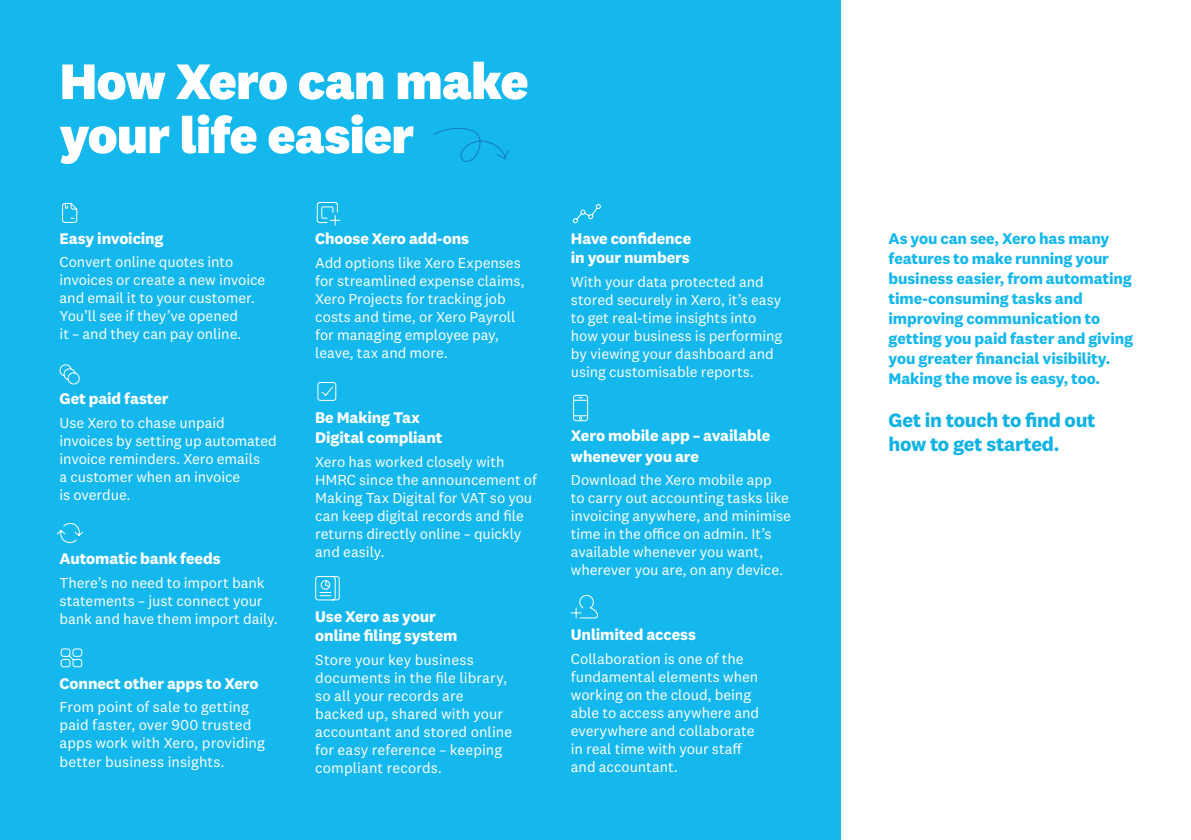
<style>
.page{position:relative;width:1191px;height:840px;background:#fff}
.page>*{position:absolute;margin:0;border:0;box-sizing:border-box;transform-origin:0 0}
.t1{font:800 51.8px/54px "National 2";letter-spacing:-.015em;color:#fff}
.t2{font:700 20px/24px "National 2";letter-spacing:-.015em;color:#11b3e4}
.t3{font:700 16px/20.4px "National 2";letter-spacing:-.005em;color:#fff}
.t4{font:700 16px/20px "National 2";letter-spacing:-.005em;color:#14b8ec}
.t5{font:15px/18px "National 2";letter-spacing:-.005em;color:#fff}
</style>
<div class="page">
<div style="left:0;top:0;width:840px;height:839px;background:#14b8ec"></div>
<svg style="left:433px;top:128px;width:77px;height:34px"></svg>
<svg style="left:62px;top:203px;width:16px;height:20px"></svg>
<svg style="left:59px;top:364px;width:21px;height:21px"></svg>
<svg style="left:60px;top:648px;width:23px;height:19px"></svg>
<svg style="left:573px;top:394px;width:15px;height:27px"></svg>
<svg style="left:317px;top:382px;width:20px;height:19px"></svg>
<svg style="left:57px;top:522px;width:27px;height:21px"></svg>
<svg style="left:572px;top:204px;width:29px;height:20px"></svg>
<svg style="left:315px;top:576px;width:25px;height:24px"></svg>
<svg style="left:316px;top:202px;width:25px;height:24px"></svg>
<svg style="left:570px;top:594px;width:28px;height:24px"></svg>
<p class="t1" style="left:60px;top:54px;width:470px">How Xero can make your life easier</p>
<p class="t3" style="left:60px;top:227px;width:106px">Easy invoicing</p>
<p class="t5" style="left:60px;top:253px;width:207px">Convert online quotes into invoices or create a new invoice and email it to your customer.<br>You’ll see if they’ve opened<br>it – and they can pay online.</p>
<p class="t3" style="left:60px;top:388px;width:111px">Get paid faster</p>
<p class="t5" style="left:60px;top:413px;width:219px">Use Xero to chase unpaid invoices by setting up automated invoice reminders. Xero emails<br>a customer when an invoice<br>is overdue.</p>
<p class="t3" style="left:60px;top:548px;width:162px">Automatic bank feeds</p>
<p class="t5" style="left:60px;top:573px;width:220px">There’s no need to import bank statements – just connect your bank and have them import daily.</p>
<p class="t3" style="left:60px;top:672px;width:201px">Connect other apps to Xero</p>
<p class="t5" style="left:60px;top:697px;width:207px">From point of sale to getting paid faster, over 900 trusted apps work with Xero, providing better business insights.</p>
<p class="t3" style="left:315px;top:228px;width:155px">Choose Xero add-ons</p>
<p class="t5" style="left:315px;top:253px;width:211px">Add options like Xero Expenses for streamlined expense claims,<br>Xero Projects for tracking job costs and time, or Xero Payroll for managing employee pay, leave, tax and more.</p>
<p class="t3" style="left:315px;top:406px;width:129px">Be Making Tax<br>Digital compliant</p>
<p class="t5" style="left:315px;top:452px;width:223px">Xero has worked closely with<br>HMRC since the announcement of<br>Making Tax Digital for VAT so you can keep digital records and file returns directly online – quickly and easily.</p>
<p class="t3" style="left:315px;top:606px;width:144px;line-height:19.2px">Use Xero as your online filing system</p>
<p class="t5" style="left:315px;top:650px;width:198px">Store your key business documents in the file library, so all your records are backed up, shared with your accountant and stored online for easy reference – keeping compliant records.</p>
<p class="t3" style="left:571px;top:228px;width:122px;line-height:19.2px">Have confidence in your numbers</p>
<p class="t5" style="left:571px;top:272px;width:213px">With your data protected and stored securely in Xero, it’s easy to get real-time insights into how your business is performing by viewing your dashboard and using customisable reports.</p>
<p class="t3" style="left:571px;top:425px;width:201px">Xero mobile app – available whenever you are</p>
<p class="t5" style="left:571px;top:471px;width:221px">Download the Xero mobile app<br>to carry out accounting tasks like invoicing anywhere, and minimise time in the office on admin. It’s available whenever you want, wherever you are, on any device.</p>
<p class="t3" style="left:571px;top:623px;width:127px">Unlimited access</p>
<p class="t5" style="left:571px;top:649px;width:190px">Collaboration is one of the fundamental elements when working on the cloud, being able to access anywhere and everywhere and collaborate in real time with your staff and accountant.</p>
<p class="t4" style="left:888px;top:228px;width:246px">As you can see, Xero has many features to make running your business easier, from automating time-consuming tasks and improving communication to getting you paid faster and giving you greater financial visibility.<br>Making the move is easy, too.</p>
<p class="t2" style="left:888px;top:407px;width:208px">Get in touch to find out how to get started.</p>
</div>
